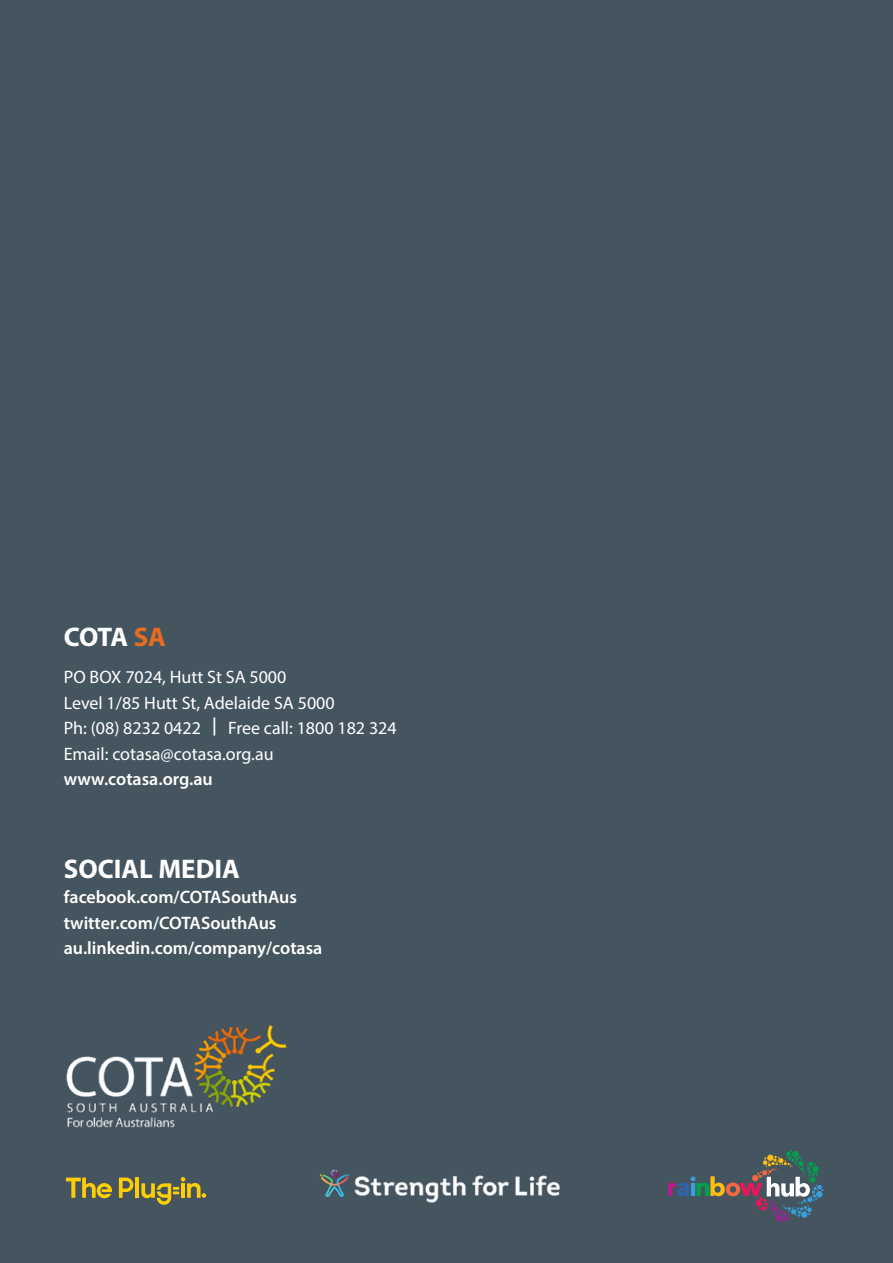
<style>
.page{position:relative;width:893px;height:1263px;background:#455560}
.page>*{position:absolute;margin:0;border:0;box-sizing:border-box;transform-origin:0 0}
.t1{font:700 27px "Myriad Pro";color:#fff}
.t2{font:18px/25.5px "Myriad Pro";color:#fff}
.t3{font:600 18px/25.5px "Myriad Pro";color:#fff}
.s1{color:#e86d1f}
</style>
<div class="page">
<img style="left:66px;top:1024px;width:221px;height:104px">
<hr style="left:135px;top:1177px;width:4px;height:21px;background:#ffcd03">
<svg style="left:119px;top:1177px;width:14px;height:21px"></svg>
<svg style="left:141px;top:1177px;width:65px;height:28px"></svg>
<svg style="left:66px;top:1177px;width:46px;height:21px"></svg>
<svg style="left:668px;top:1150px;width:155px;height:72px"></svg>
<img style="left:319px;top:1169px;width:241px;height:34px">
<h1 class="t1" style="left:64px;top:619px;width:104px">COTA <span class="s1">SA</span></h1>
<p class="t2" style="left:64px;top:664px;width:334px">PO BOX 7024, Hutt St SA 5000<br>Level 1/85 Hutt St, Adelaide SA 5000<br>Ph: (08) 8232 0422 <sup>|</sup> Free call: 1800 182 324<br>Email: cotasa@cotasa.org.au</p>
<p class="t3" style="left:64px;top:766px;width:150px">www.cotasa.org.au</p>
<h1 class="t1" style="left:64px;top:851px;width:178px">SOCIAL MEDIA</h1>
<p class="t3" style="left:64px;top:884px;width:260px">facebook.com/COTASouthAus twitter.com/COTASouthAus au.linkedin.com/company/cotasa</p>
</div>
